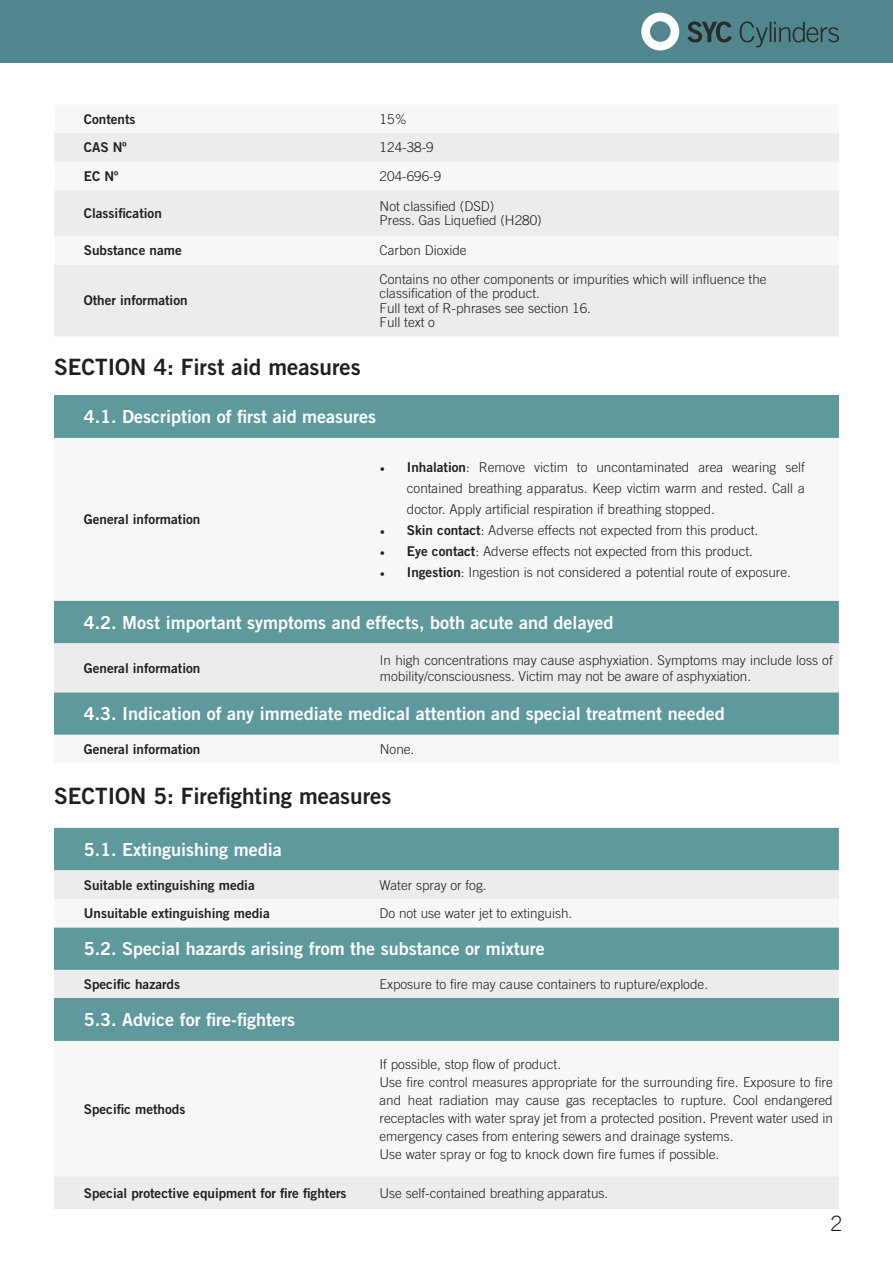
<style>
.page{position:relative;width:893px;height:1263px;background:#fff}
.page>*{position:absolute;margin:0;border:0;box-sizing:border-box;transform-origin:0 0}
.t1{font:22.5px "Trade Gothic LT Std Bd 2";color:#231f20}
.t2{font:300 21.15px "Trade Gothic LT Std";color:#231f20}
.t3{font:18px "Trade Gothic LT Std Bd 2";color:#fff}
.t4{font:300 13.5px/18px "Trade Gothic LT Std";color:#231f20}
.t5{font:13.5px "Trade Gothic LT Std Bd 2";color:#231f20}
.s1{font-family:"Minion Pro";font-weight:400}
.s2{font-family:"Trade Gothic LT Std Bd 2";font-weight:400}
</style>
<div class="page">
<div style="left:0;top:0;width:893px;height:62px;background:#50868d"></div>
<svg style="left:641px;top:13px;width:38px;height:37px"></svg>
<svg style="left:687px;top:21px;width:152px;height:26px"></svg>
<div style="left:54px;top:395px;width:785px;height:43px;background:#5e999e"></div>
<svg style="left:54px;top:600px;width:785px;height:1px"></svg>
<div style="left:54px;top:601px;width:785px;height:134px;background:#5e999e"></div>
<div style="left:54px;top:643px;width:785px;height:49px;background:#edecec"></div>
<div style="left:54px;top:828px;width:785px;height:42px;background:#5e999e"></div>
<svg style="left:54px;top:870px;width:785px;height:128px;background:#b0c8cb"></svg>
<div style="left:54px;top:899px;width:785px;height:28px;background:#f6f8f8"></div>
<div style="left:54px;top:998px;width:785px;height:43px;background:#5e999e"></div>
<div style="left:54px;top:1176px;width:785px;height:33px;background:#edecec"></div>
<div style="left:54px;top:265px;width:785px;height:72px;background:#edecec"></div>
<div style="left:54px;top:133px;width:785px;height:29px;background:#edecec"></div>
<div style="left:54px;top:190px;width:785px;height:46px;background:#edecec"></div>
<p class="t5" style="left:84px;top:111px;width:53px">Contents</p>
<p class="t4" style="left:380px;top:110px;width:29px">15%</p>
<p class="t5" style="left:84px;top:139px;width:44px">CAS Nº</p>
<p class="t4" style="left:380px;top:138px;width:56px">124-38-9</p>
<p class="t5" style="left:84px;top:168px;width:36px">EC Nº</p>
<p class="t4" style="left:380px;top:167px;width:63px">204-696-9</p>
<p class="t5" style="left:84px;top:205px;width:80px">Classification</p>
<p class="t4" style="left:380px;top:199px;width:164px;line-height:14.4px">Not classified (DSD)<br>Press. Gas Liquefied (H280)</p>
<p class="t5" style="left:84px;top:242px;width:99px">Substance name</p>
<p class="t4" style="left:380px;top:241px;width:89px">Carbon Dioxide</p>
<p class="t5" style="left:84px;top:292px;width:105px">Other information</p>
<p class="t4" style="left:379px;top:272px;width:389px;line-height:14.4px">Contains no other components or impurities which will influence the classification of the product.<br>Full text of R-phrases see section 16.<br>Full text o</p>
<h1 class="t1" style="left:54px;top:353px;width:308px">SECTION 4: First aid measures</h1>
<h3 class="t3" style="left:84px;top:406px;width:294px">4.1. Description of first aid measures</h3>
<p class="t4" style="left:407px;top:456px;width:399px;line-height:21px;text-align:justify;text-indent:-27px"><span class="s1">•</span> <span class="s2">Inhalation</span>: Remove victim to uncontaminated area wearing self contained breathing apparatus. Keep victim warm and rested. Call a doctor. Apply artificial respiration if breathing stopped.</p>
<p class="t4" style="left:380px;top:521px;width:380px"><span class="s1">•</span> <span class="s2">Skin contact</span>: Adverse effects not expected from this product.</p>
<p class="t4" style="left:380px;top:542px;width:375px"><span class="s1">•</span> <span class="s2">Eye contact</span>: Adverse effects not expected from this product.</p>
<p class="t4" style="left:380px;top:563px;width:413px"><span class="s1">•</span> <span class="s2">Ingestion</span>: Ingestion is not considered a potential route of exposure.</p>
<h3 class="t3" style="left:84px;top:611px;width:531px">4.2. Most important symptoms and effects, both acute and delayed</h3>
<p class="t5" style="left:84px;top:659px;width:118px">General information</p>
<p class="t4" style="left:380px;top:651px;width:454px;line-height:16.2px">In high concentrations may cause asphyxiation. Symptoms may include loss of mobility/consciousness. Victim may not be aware of asphyxiation.</p>
<h3 class="t3" style="left:84px;top:702px;width:642px">4.3. Indication of any immediate medical attention and special treatment needed</h3>
<p class="t5" style="left:84px;top:741px;width:118px">General information</p>
<p class="t4" style="left:380px;top:740px;width:36px">None.</p>
<h1 class="t1" style="left:54px;top:782px;width:339px">SECTION 5: Firefighting measures</h1>
<h3 class="t3" style="left:84px;top:838px;width:199px">5.1. Extinguishing media</h3>
<p class="t5" style="left:84px;top:876px;width:173px">Suitable extinguishing media</p>
<p class="t4" style="left:379px;top:875px;width:109px">Water spray or fog.</p>
<p class="t5" style="left:84px;top:905px;width:188px">Unsuitable extinguishing media</p>
<p class="t4" style="left:379px;top:904px;width:194px">Do not use water jet to extinguish.</p>
<h3 class="t3" style="left:84px;top:937px;width:462px">5.2. Special hazards arising from the substance or mixture</h3>
<p class="t5" style="left:84px;top:976px;width:98px">Specific hazards</p>
<p class="t4" style="left:379px;top:975px;width:330px">Exposure to fire may cause containers to rupture/explode.</p>
<h3 class="t3" style="left:84px;top:1008px;width:213px">5.3. Advice for fire-fighters</h3>
<p class="t5" style="left:84px;top:511px;width:118px">General information</p>
<p class="t5" style="left:84px;top:1100px;width:103px">Specific methods</p>
<p class="t4" style="left:379px;top:1054px;width:455px">If possible, stop flow of product.<br>Use fire control measures appropriate for the surrounding fire. Exposure to fire and heat radiation may cause gas receptacles to rupture. Cool endangered receptacles with water spray jet from a protected position. Prevent water used in emergency cases from entering sewers and drainage systems.<br>Use water spray or fog to knock down fire fumes if possible.</p>
<p class="t5" style="left:84px;top:1184px;width:264px">Special protective equipment for fire fighters</p>
<p class="t4" style="left:379px;top:1184px;width:230px">Use self-contained breathing apparatus.</p>
<h2 class="t2" style="left:830px;top:1211px;width:13px">2</h2>
</div>
